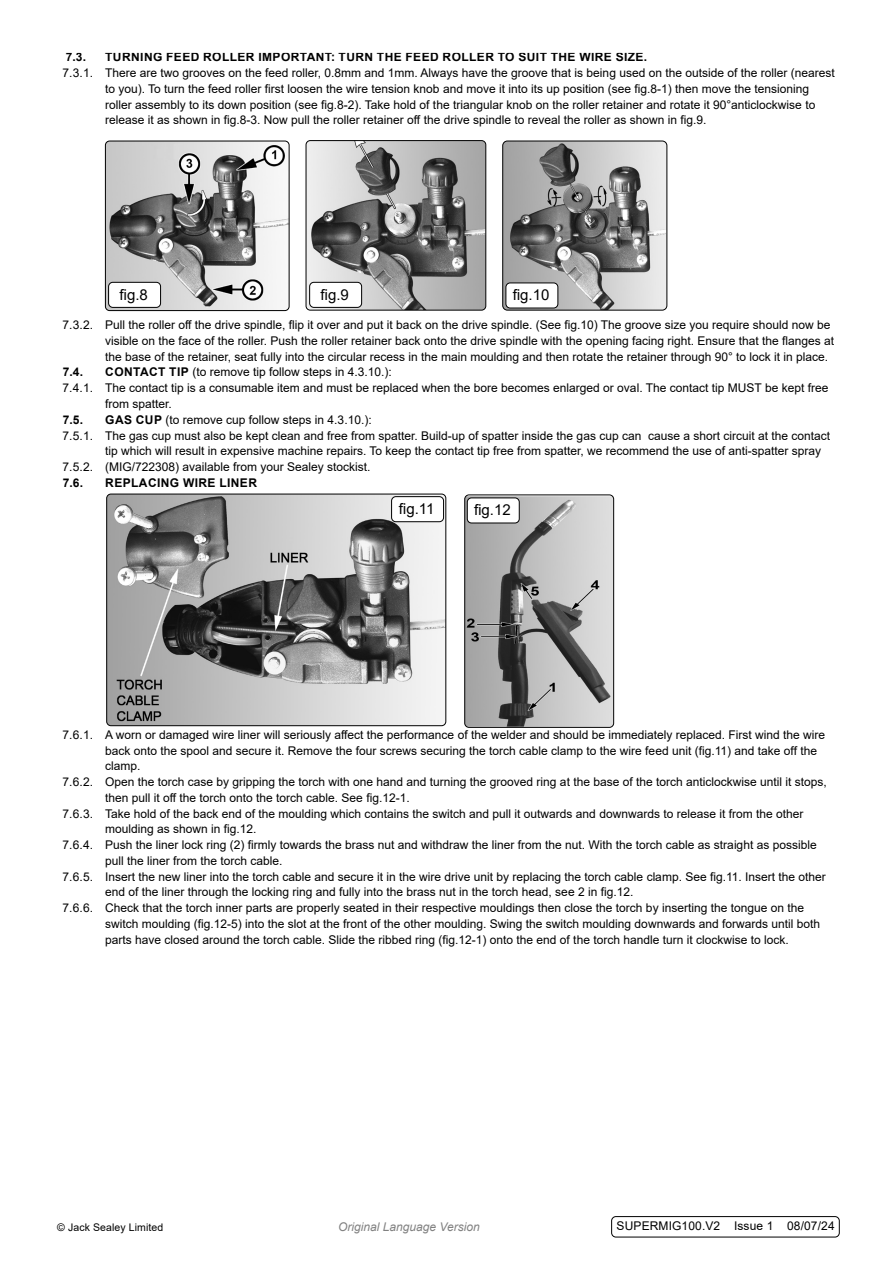
<style>
.page{position:relative;width:893px;height:1263px;background:#fff}
.page>*{position:absolute;margin:0;border:0;box-sizing:border-box;transform-origin:0 0}
.t1{font:15px "Arial";color:#000}
.Body__Footer{font:12px/15.8px "Arial";color:#000}
.t2{font:700 12px "Arial";letter-spacing:.035em;color:#000}
.t3{font:italic 12px "Arial";color:#818181}
.Body__Justified__7pt{font:10.5px "Arial";letter-spacing:.01em;color:#000}
.s1{font-weight:700}
</style>
<div class="page">
<img style="left:105px;top:141px;width:184px;height:170px">
<div style="left:105px;top:141px;width:184px;height:170px;border:1px solid #000;border-radius:4px"></div>
<img style="left:503px;top:141px;width:164px;height:169px">
<div style="left:502px;top:141px;width:165px;height:169px;border:1px solid #000;border-radius:5px"></div>
<div style="left:109px;top:282px;width:52px;height:25px;background:#fff;border-radius:4px"></div>
<div style="left:108px;top:282px;width:53px;height:26px;border:1px solid #000;border-radius:4px"></div>
<img style="left:306px;top:141px;width:180px;height:169px">
<div style="left:306px;top:140px;width:180px;height:170px;border:1px solid #000;border-radius:4px"></div>
<div style="left:310px;top:282px;width:52px;height:25px;background:#fff;border-radius:4px"></div>
<div style="left:309px;top:282px;width:53px;height:26px;border:1px solid #000;border-radius:4px"></div>
<div style="left:506px;top:283px;width:52px;height:25px;background:#fff;border-radius:4px"></div>
<div style="left:505px;top:283px;width:53px;height:25px;border:1px solid #000;border-radius:4px"></div>
<img style="left:107px;top:494px;width:339px;height:232px">
<div style="left:106px;top:494px;width:340px;height:232px;border:1px solid #000;border-radius:4px"></div>
<img style="left:466px;top:496px;width:146px;height:230px">
<div style="left:464px;top:494px;width:150px;height:234px;border:1px solid #000;border-radius:4px"></div>
<div style="left:611px;top:1216px;width:229px;height:21px;border:1px solid #000;border-radius:4px"></div>
<div style="left:392px;top:497px;width:52px;height:25px;background:#fff;border-radius:4px"></div>
<div style="left:391px;top:496px;width:53px;height:26px;border:1px solid #000;border-radius:4px"></div>
<div style="left:467px;top:498px;width:52px;height:25px;background:#fff;border-radius:4px"></div>
<div style="left:467px;top:497px;width:53px;height:26px;border:1px solid #000;border-radius:4px"></div>
<p class="t2" style="left:66px;top:49px;width:22px">7.3.</p>
<p class="t2" style="left:105px;top:49px;width:543px">TURNING FEED ROLLER IMPORTANT: TURN THE FEED ROLLER TO SUIT THE WIRE SIZE.</p>
<p class="Body__Footer" style="left:105px;top:65px;width:731px;text-indent:-43px">7.3.1. There are two grooves on the feed roller, 0.8mm and 1mm. Always have the groove that is being used on the outside of the roller (nearest to you). To turn the feed roller first loosen the wire tension knob and move it into its up position (see fig.8-1) then move the tensioning roller assembly to its down position (see fig.8-2). Take hold of the triangular knob on the roller retainer and rotate it 90°anticlockwise to release it as shown in fig.8-3. Now pull the roller retainer off the drive spindle to reveal the roller as shown in fig.9.</p>
<p class="t1" style="left:120px;top:284px;width:30px">fig.8</p>
<p class="t1" style="left:321px;top:284px;width:30px">fig.9</p>
<p class="t1" style="left:513px;top:285px;width:38px">fig.10</p>
<p class="Body__Footer" style="left:105px;top:317px;width:731px;text-indent:-43px">7.3.2. Pull the roller off the drive spindle, flip it over and put it back on the drive spindle. (See fig.10) The groove size you require should now be visible on the face of the roller. Push the roller retainer back onto the drive spindle with the opening facing right. Ensure that the flanges at the base of the retainer, seat fully into the circular recess in the main moulding and then rotate the retainer through 90° to lock it in place.</p>
<p class="t2" style="left:63px;top:364px;width:22px">7.4.</p>
<p class="Body__Footer" style="left:105px;top:364px;width:288px"><span class="s1">CONTACT TIP</span> (to remove tip follow steps in 4.3.10.):</p>
<p class="Body__Footer" style="left:105px;top:380px;width:725px;text-indent:-43px">7.4.1. The contact tip is a consumable item and must be replaced when the bore becomes enlarged or oval. The contact tip MUST be kept free from spatter.</p>
<p class="t2" style="left:63px;top:411px;width:22px">7.5.</p>
<p class="Body__Footer" style="left:105px;top:412px;width:268px"><span class="s1">GAS CUP</span> (to remove cup follow steps in 4.3.10.):</p>
<p class="Body__Footer" style="left:105px;top:427px;width:727px;text-indent:-43px">7.5.1. The gas cup must also be kept clean and free from spatter. Build-up of spatter inside the gas cup can cause a short circuit at the contact tip which will result in expensive machine repairs. To keep the contact tip free from spatter, we recommend the use of anti-spatter spray</p>
<p class="Body__Footer" style="left:63px;top:459px;width:309px">7.5.2. (MIG/722308) available from your Sealey stockist.</p>
<p class="t2" style="left:63px;top:474px;width:22px">7.6.</p>
<p class="t2" style="left:105px;top:474px;width:153px">REPLACING WIRE LINER</p>
<p class="t1" style="left:399px;top:498px;width:37px">fig.11</p>
<p class="t1" style="left:474px;top:500px;width:38px">fig.12</p>
<p class="Body__Footer" style="left:105px;top:727px;width:722px;text-indent:-43px">7.6.1. A worn or damaged wire liner will seriously affect the performance of the welder and should be immediately replaced. First wind the wire back onto the spool and secure it. Remove the four screws securing the torch cable clamp to the wire feed unit (fig.11) and take off the clamp.</p>
<p class="Body__Footer" style="left:105px;top:774px;width:723px;text-indent:-43px">7.6.2. Open the torch case by gripping the torch with one hand and turning the grooved ring at the base of the torch anticlockwise until it stops, then pull it off the torch onto the torch cable. See fig.12-1.</p>
<p class="Body__Footer" style="left:105px;top:805px;width:700px;text-indent:-43px">7.6.3. Take hold of the back end of the moulding which contains the switch and pull it outwards and downwards to release it from the other moulding as shown in fig.12.</p>
<p class="Body__Footer" style="left:105px;top:837px;width:713px;text-indent:-43px">7.6.4. Push the liner lock ring (2) firmly towards the brass nut and withdraw the liner from the nut. With the torch cable as straight as possible pull the liner from the torch cable.</p>
<p class="Body__Footer" style="left:105px;top:868px;width:722px;text-indent:-43px">7.6.5. Insert the new liner into the torch cable and secure it in the wire drive unit by replacing the torch cable clamp. See fig.11. Insert the other end of the liner through the locking ring and fully into the brass nut in the torch head, see 2 in fig.12.</p>
<p class="Body__Footer" style="left:105px;top:900px;width:716px;text-indent:-43px">7.6.6. Check that the torch inner parts are properly seated in their respective mouldings then close the torch by inserting the tongue on the switch moulding (fig.12-5) into the slot at the front of the other moulding. Swing the switch moulding downwards and forwards until both parts have closed around the torch cable. Slide the ribbed ring (fig.12-1) onto the end of the torch handle turn it clockwise to lock.</p>
<p class="Body__Justified__7pt" style="left:57px;top:1220px;width:108px">© Jack Sealey Limited</p>
<p class="t3" style="left:338px;top:1219px;width:143px">Original Language Version</p>
<p class="Body__Footer" style="left:616px;top:1218px;width:220px">SUPERMIG100.V2 Issue 1 08/07/24</p>
</div>
